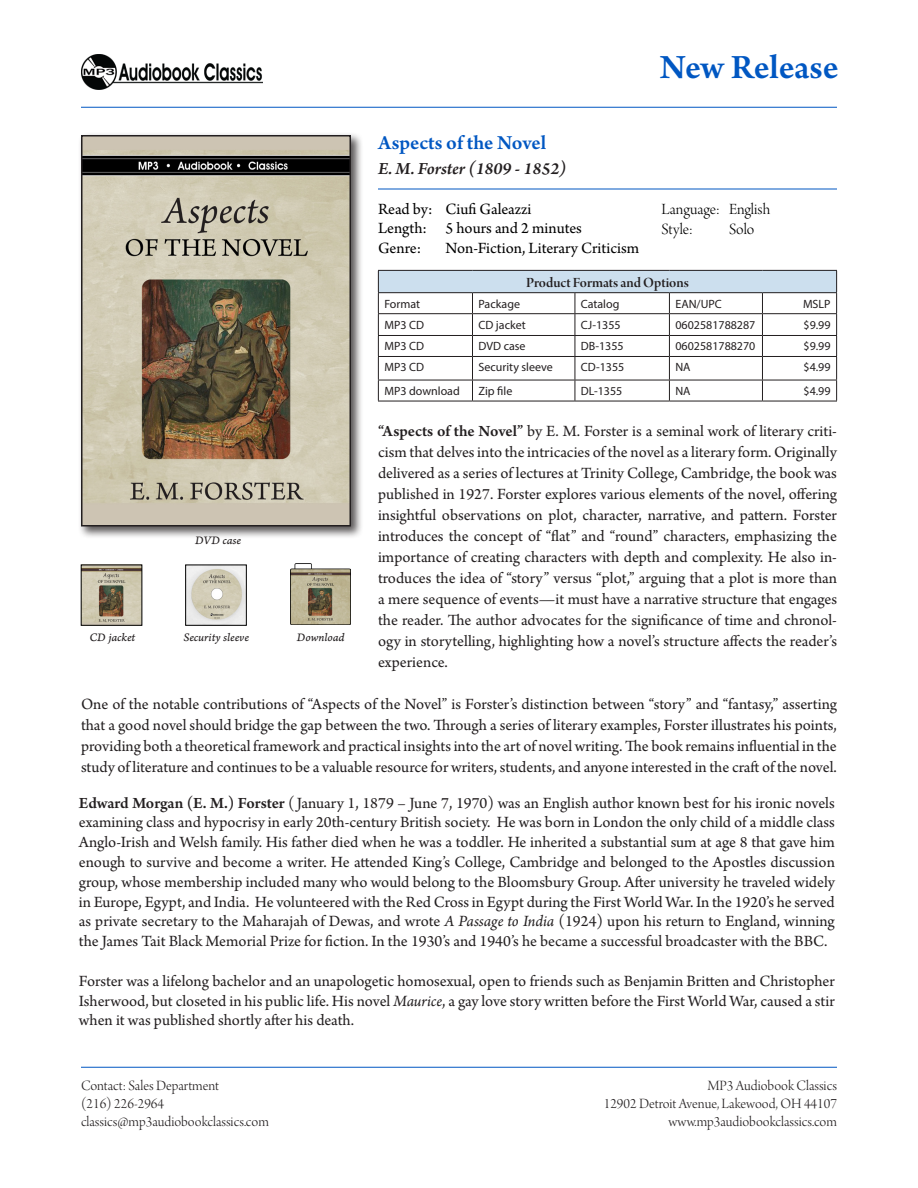
<style>
.page{position:relative;width:918px;height:1188px;background:#fff}
.page>*{position:absolute;margin:0;border:0;box-sizing:border-box;transform-origin:0 0}
.t1{font:600 36px "Arno Pro";letter-spacing:-.005em;color:#0057c2}
.t2{font:600 21px "Arno Pro";color:#0057c2}
.Description{font:italic 600 18px "Arno Pro";color:#231f20}
.Description-2{font:16.5px/21px "Arno Pro";color:#231f20;text-align:justify}
.Data_table{font:16.5px "Arno Pro";color:#000}
.Data_table-2{font:16.5px "Arno Pro Light Display";color:#000}
.Description-3{font:15px "Arno Pro Light Display";color:#231f20}
.Description-4{font:15px "Arno Pro Smbd Display";letter-spacing:-.005em;color:#231f20}
.Description-5{font:12px "Myriad Pro";color:#231f20}
.Description-6{font:12px "Arno Pro Italic Caption";letter-spacing:-.005em;color:#231f20}
.s1{font-weight:600}
.s2{font-style:italic}
</style>
<div class="page">
<div style="left:378px;top:270px;width:459px;height:23px;background:#ccdfee"></div>
<hr style="left:378px;top:313px;width:94px;height:1px;background:#231f20">
<hr style="left:472px;top:313px;width:103px;height:1px;background:#231f20">
<hr style="left:575px;top:313px;width:94px;height:1px;background:#231f20">
<hr style="left:669px;top:313px;width:93px;height:1px;background:#231f20">
<hr style="left:762px;top:313px;width:75px;height:1px;background:#231f20">
<hr style="left:378px;top:335px;width:94px;height:1px;background:#231f20">
<hr style="left:472px;top:335px;width:103px;height:1px;background:#231f20">
<hr style="left:575px;top:335px;width:94px;height:1px;background:#231f20">
<hr style="left:669px;top:335px;width:93px;height:1px;background:#231f20">
<hr style="left:762px;top:335px;width:75px;height:1px;background:#231f20">
<hr style="left:378px;top:356px;width:94px;height:1px;background:#231f20">
<hr style="left:472px;top:356px;width:103px;height:1px;background:#231f20">
<hr style="left:575px;top:356px;width:94px;height:1px;background:#231f20">
<hr style="left:669px;top:356px;width:93px;height:1px;background:#231f20">
<hr style="left:762px;top:356px;width:75px;height:1px;background:#231f20">
<hr style="left:378px;top:380px;width:94px;height:1px;background:#231f20">
<hr style="left:472px;top:380px;width:103px;height:1px;background:#231f20">
<svg style="left:472px;top:293px;width:1px;height:108px"></svg>
<hr style="left:575px;top:380px;width:94px;height:1px;background:#231f20">
<svg style="left:575px;top:293px;width:1px;height:108px"></svg>
<hr style="left:669px;top:380px;width:93px;height:1px;background:#231f20">
<svg style="left:669px;top:293px;width:1px;height:108px"></svg>
<hr style="left:762px;top:380px;width:75px;height:1px;background:#231f20">
<svg style="left:762px;top:293px;width:1px;height:108px"></svg>
<hr style="left:378px;top:401px;width:94px;height:1px;background:#231f20">
<hr style="left:472px;top:401px;width:103px;height:1px;background:#231f20">
<hr style="left:575px;top:401px;width:94px;height:1px;background:#231f20">
<hr style="left:669px;top:401px;width:93px;height:1px;background:#231f20">
<hr style="left:762px;top:401px;width:75px;height:1px;background:#231f20">
<hr style="left:378px;top:270px;width:94px;height:1px;background:#231f20">
<svg style="left:378px;top:271px;width:1px;height:130px"></svg>
<hr style="left:472px;top:270px;width:103px;height:1px;background:#231f20">
<hr style="left:575px;top:270px;width:94px;height:1px;background:#231f20">
<hr style="left:669px;top:270px;width:93px;height:1px;background:#231f20">
<hr style="left:762px;top:270px;width:75px;height:1px;background:#231f20">
<svg style="left:836px;top:271px;width:1px;height:130px"></svg>
<hr style="left:378px;top:292px;width:94px;height:1px;background:#231f20">
<hr style="left:472px;top:292px;width:103px;height:1px;background:#231f20">
<hr style="left:575px;top:292px;width:94px;height:1px;background:#231f20">
<hr style="left:669px;top:292px;width:93px;height:1px;background:#231f20">
<hr style="left:762px;top:292px;width:75px;height:1px;background:#231f20">
<img style="left:290px;top:564px;width:61px;height:60px">
<img style="left:187px;top:567px;width:58px;height:57px">
<div style="left:185px;top:565px;width:62px;height:61px;border:1px solid #000"></div>
<img style="left:83px;top:567px;width:57px;height:57px">
<div style="left:81px;top:565px;width:61px;height:61px;border:1px solid #000"></div>
<hr style="left:378px;top:189px;width:459px;height:1px;background:#0057c2">
<hr style="left:81px;top:1067px;width:756px;height:1px;background:#0057c2">
<hr style="left:81px;top:107px;width:756px;height:1px;background:#0057c2">
<div style="left:78px;top:132px;width:286px;height:407px;background:#231f20;opacity:.75"></div>
<img style="left:84px;top:138px;width:264px;height:385px">
<div style="left:81px;top:135px;width:270px;height:391px;border:2px solid #231f20"></div>
<img style="left:81px;top:54px;width:182px;height:36px">
<p class="t1" style="left:660px;top:47px;width:180px">New Release</p>
<p class="t2" style="left:378px;top:131px;width:170px">Aspects of the Novel</p>
<p class="Description" style="left:378px;top:158px;width:190px">E. M. Forster (1809 - 1852)</p>
<p class="Data_table" style="left:378px;top:199px;width:155px">Read by: Ciufi Galeazzi</p>
<p class="Data_table" style="left:378px;top:219px;width:205px">Length: 5 hours and 2 minutes</p>
<p class="Data_table" style="left:378px;top:239px;width:45px">Genre:</p>
<p class="Data_table" style="left:446px;top:239px;width:195px">Non-Fiction, Literary Criticism</p>
<p class="Data_table-2" style="left:662px;top:200px;width:110px">Language: English</p>
<p class="Data_table-2" style="left:662px;top:220px;width:33px">Style:</p>
<p class="Data_table-2" style="left:729px;top:220px;width:27px">Solo</p>
<p class="Description-4" style="left:526px;top:274px;width:164px">Product Formats and Options</p>
<p class="Description-5" style="left:384px;top:296px;width:37px">Format</p>
<p class="Description-5" style="left:478px;top:296px;width:43px">Package</p>
<p class="Description-5" style="left:581px;top:296px;width:40px">Catalog</p>
<p class="Description-5" style="left:675px;top:296px;width:48px">EAN/UPC</p>
<p class="Description-5" style="left:803px;top:296px;width:29px">MSLP</p>
<p class="Description-5" style="left:384px;top:317px;width:41px">MP3 CD</p>
<p class="Description-5" style="left:478px;top:317px;width:49px">CD jacket</p>
<p class="Description-5" style="left:581px;top:317px;width:41px">CJ-1355</p>
<p class="Description-5" style="left:675px;top:317px;width:82px">0602581788287</p>
<p class="Description-5" style="left:804px;top:317px;width:29px">$9.99</p>
<p class="Description-5" style="left:384px;top:339px;width:41px">MP3 CD</p>
<p class="Description-5" style="left:478px;top:339px;width:49px">DVD case</p>
<p class="Description-5" style="left:581px;top:339px;width:44px">DB-1355</p>
<p class="Description-5" style="left:675px;top:339px;width:82px">0602581788270</p>
<p class="Description-5" style="left:804px;top:339px;width:29px">$9.99</p>
<p class="Description-5" style="left:384px;top:360px;width:41px">MP3 CD</p>
<p class="Description-5" style="left:478px;top:360px;width:76px">Security sleeve</p>
<p class="Description-5" style="left:581px;top:360px;width:45px">CD-1355</p>
<p class="Description-5" style="left:675px;top:360px;width:17px">NA</p>
<p class="Description-5" style="left:804px;top:360px;width:29px">$4.99</p>
<p class="Description-5" style="left:384px;top:384px;width:77px">MP3 download</p>
<p class="Description-5" style="left:478px;top:384px;width:35px">Zip file</p>
<p class="Description-5" style="left:581px;top:384px;width:43px">DL-1355</p>
<p class="Description-5" style="left:675px;top:384px;width:17px">NA</p>
<p class="Description-5" style="left:804px;top:384px;width:29px">$4.99</p>
<p class="Description-2" style="left:378px;top:421px;width:461px"><span class="s1">“Aspects of the Novel”</span> by E. M. Forster is a seminal work of literary criti&shy;cism that delves into the intricacies of the novel as a literary form. Originally delivered as a series of lectures at Trinity College, Cambridge, the book was published in 1927. Forster explores various elements of the novel, offering insightful observations on plot, character, narrative, and pattern. Forster introduces the concept of “flat” and “round” characters, emphasizing the importance of creating characters with depth and complexity. He also in&shy;troduces the idea of “story” versus “plot,” arguing that a plot is more than a mere sequence of events—it must have a narrative structure that engages the reader. The author advocates for the significance of time and chronol&shy;ogy in storytelling, highlighting how a novel’s structure affects the reader’s experience.</p>
<p class="Description-2" style="left:81px;top:694px;width:758px">One of the notable contributions of “Aspects of the Novel” is Forster’s distinction between “story” and “fantasy,” asserting that a good novel should bridge the gap between the two. Through a series of literary examples, Forster illustrates his points, providing both a theoretical framework and practical insights into the art of novel writing. The book remains influential in the study of literature and continues to be a valuable resource for writers, students, and anyone interested in the craft of the novel.</p>
<p class="Description-6" style="left:195px;top:533px;width:48px">DVD case</p>
<p class="Description-6" style="left:89px;top:630px;width:47px">CD jacket</p>
<p class="Description-6" style="left:183px;top:630px;width:67px">Security sleeve</p>
<p class="Description-6" style="left:297px;top:630px;width:49px">Download</p>
<p class="Description-2" style="left:79px;top:794px;width:758px;line-height:19.8px"><span class="s1">Edward Morgan (E. M.) Forster</span> (January 1, 1879 – June 7, 1970) was an English author known best for his ironic novels examining class and hypocrisy in early 20th-century British society. He was born in London the only child of a middle class Anglo-Irish and Welsh family. His father died when he was a toddler. He inherited a substantial sum at age 8 that gave him enough to survive and become a writer. He attended King’s College, Cambridge and belonged to the Apostles discussion group, whose membership included many who would belong to the Bloomsbury Group. After university he traveled widely in Europe, Egypt, and India. He volunteered with the Red Cross in Egypt during the First World War. In the 1920’s he served as private secretary to the Maharajah of Dewas, and wrote <span class="s2">A Passage to India</span> (1924) upon his return to England, winning the James Tait Black Memorial Prize for fiction. In the 1930’s and 1940’s he became a successful broadcaster with the BBC.</p>
<p class="Description-2" style="left:79px;top:972px;width:757px;line-height:19.8px">Forster was a lifelong bachelor and an unapologetic homosexual, open to friends such as Benjamin Britten and Christopher Isherwood, but closeted in his public life. His novel <span class="s2">Maurice</span>, a gay love story written before the First World War, caused a stir when it was published shortly after his death.</p>
<p class="Description-3" style="left:81px;top:1078px;width:140px">Contact: Sales Department</p>
<p class="Description-3" style="left:81px;top:1096px;width:85px">(216) 226-2964</p>
<p class="Description-3" style="left:81px;top:1114px;width:189px">classics@mp3audiobookclassics.com</p>
<p class="Description-3" style="left:707px;top:1078px;width:131px">MP3 Audiobook Classics</p>
<p class="Description-3" style="left:604px;top:1096px;width:235px">12902 Detroit Avenue, Lakewood, OH 44107</p>
<p class="Description-3" style="left:669px;top:1114px;width:170px">www.mp3audiobookclassics.com</p>
</div>
